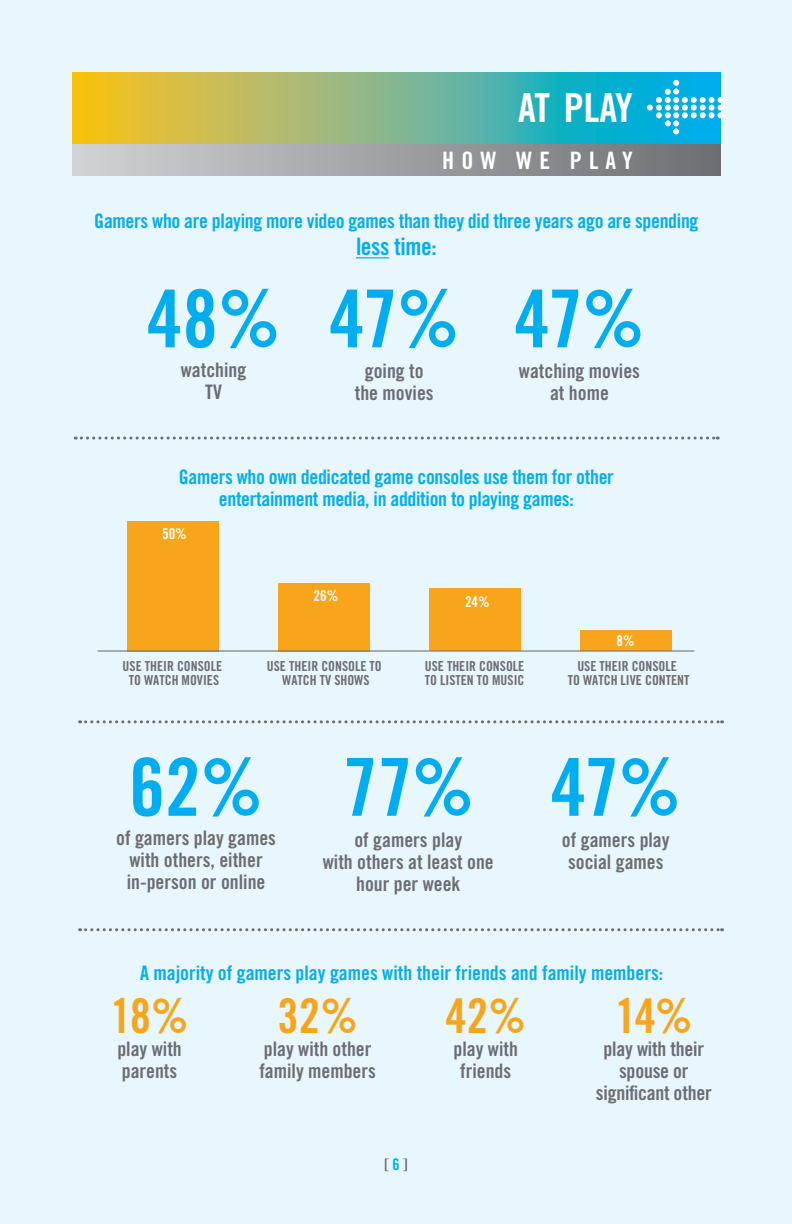
<style>
.page{position:relative;width:792px;height:1224px;background:#e8f6fd}
.page>*{position:absolute;margin:0;border:0;box-sizing:border-box;transform-origin:0 0}
.t1{font:80px "Trade Gothic LT Std Bd Cn 20";letter-spacing:-.02em;color:#00aeef}
.t2{font:48px "Trade Gothic LT Std Bd Cn 20";letter-spacing:-.02em;color:#f9a51b}
.t3{font:40px "Trade Gothic LT Std Bd Cn 20";color:#fff}
.t4{font:24px "Trade Gothic LT Std Bd Cn 20";color:#fff}
.t5{font:24px "Trade Gothic LT Std Bd Cn 20";color:#00aeef}
.t6{font:20px/22px "Trade Gothic LT Std Bd Cn 20";color:#6c6d70;text-align:center}
.t7{font:20px/22px "Trade Gothic LT Std Bd Cn 20";letter-spacing:-.015em;color:#00aeef;text-align:center}
.t8{font:16px "Trade Gothic LT Std Bd Cn 20";color:#6c6d70}
.t9{font:14.8px "Trade Gothic Bold Cond Twenty";color:#fff}
.t10{font:13.8px/13.8px "Trade Gothic Bold Cond Twenty";color:#6c6d70;text-align:center}
.s1{color:#00aeef}
</style>
<div class="page">
<svg style="left:72px;top:72px;width:648px;height:72px;background:#82b783"></svg>
<div style="left:72px;top:144px;width:648px;height:31px;background:linear-gradient(to right,#d1d2d5,#6d6f72)"></div>
<svg style="left:647px;top:80px;width:76px;height:54px;background:#39c0ea"></svg>
<svg style="left:80px;top:720px;width:643px;height:3px"></svg>
<svg style="left:80px;top:928px;width:643px;height:3px"></svg>
<svg style="left:75px;top:437px;width:643px;height:3px"></svg>
<hr style="left:356px;top:257px;width:33px;height:1px;background:#00aeef">
<div style="left:127px;top:521px;width:92px;height:130px;background:#f9a51b"></div>
<div style="left:278px;top:583px;width:92px;height:68px;background:#f9a51b"></div>
<div style="left:580px;top:631px;width:92px;height:20px;background:#f9a51b"></div>
<div style="left:429px;top:589px;width:92px;height:62px;background:#f9a51b"></div>
<hr style="left:98px;top:650px;width:596px;height:2px;background:#6c6d70">
<h3 class="t3" style="left:518px;top:84px;width:57px">AT PLAY</h3>
<p class="t4" style="left:442px;top:145px;width:145px">HOW WEPLAY</p>
<p class="t7" style="left:94px;top:210px;width:606px">Gamers who are playing more video games than they did three years ago are spending</p>
<p class="t5" style="left:356px;top:232px;width:82px">less time:</p>
<h1 class="t1" style="left:147px;top:270px;width:135px">48%</h1>
<p class="t6" style="left:181px;top:358px;width:67px">watching<br>TV</p>
<h1 class="t1" style="left:329px;top:270px;width:131px">47%</h1>
<p class="t6" style="left:355px;top:360px;width:80px">going to the movies</p>
<h1 class="t1" style="left:515px;top:270px;width:131px">47%</h1>
<p class="t6" style="left:519px;top:360px;width:123px">watching movies at home</p>
<p class="t7" style="left:179px;top:466px;width:437px">Gamers who own dedicated game consoles use them for other entertainment media, in addition to playing games:</p>
<p class="t9" style="left:162px;top:525px;width:26px">50%</p>
<p class="t9" style="left:314px;top:587px;width:26px">26%</p>
<p class="t9" style="left:465px;top:592px;width:26px">24%</p>
<p class="t9" style="left:616px;top:632px;width:20px">8%</p>
<p class="t10" style="left:123px;top:659px;width:101px">USE THEIR CONSOLE<br>TO WATCH MOVIES</p>
<p class="t10" style="left:425px;top:659px;width:101px;text-align:left">USE THEIR CONSOLE<br>TO LISTEN TO MUSIC</p>
<p class="t10" style="left:267px;top:659px;width:116px">USE THEIR CONSOLE TO<br>WATCH TV SHOWS</p>
<p class="t10" style="left:568px;top:659px;width:123px">USE THEIR CONSOLE<br>TO WATCH LIVE CONTENT</p>
<h1 class="t1" style="left:129px;top:739px;width:135px">62%</h1>
<p class="t6" style="left:116px;top:827px;width:161px">of gamers play games with others, either in-person or online</p>
<h1 class="t1" style="left:343px;top:739px;width:133px">77%</h1>
<p class="t6" style="left:323px;top:828px;width:173px">of gamers play<br>with others at least one hour per week</p>
<h1 class="t1" style="left:551px;top:739px;width:131px">47%</h1>
<p class="t6" style="left:562px;top:828px;width:109px">of gamers play social games</p>
<p class="t7" style="left:140px;top:961px;width:525px">A majority of gamers play games with their friends and family members:</p>
<h2 class="t2" style="left:111px;top:987px;width:79px">18%</h2>
<p class="t6" style="left:117px;top:1038px;width:66px;text-align:left">play with parents</p>
<h2 class="t2" style="left:277px;top:987px;width:82px">32%</h2>
<p class="t6" style="left:259px;top:1038px;width:118px;text-align:left">play with other family members</p>
<h2 class="t2" style="left:446px;top:987px;width:82px">42%</h2>
<p class="t6" style="left:454px;top:1038px;width:66px">play with friends</p>
<h2 class="t2" style="left:615px;top:987px;width:79px">14%</h2>
<p class="t6" style="left:596px;top:1038px;width:117px">play with their spouse or significant other</p>
<p class="t8" style="left:384px;top:1155px;width:25px">[<span class="s1">6</span>]</p>
</div>
